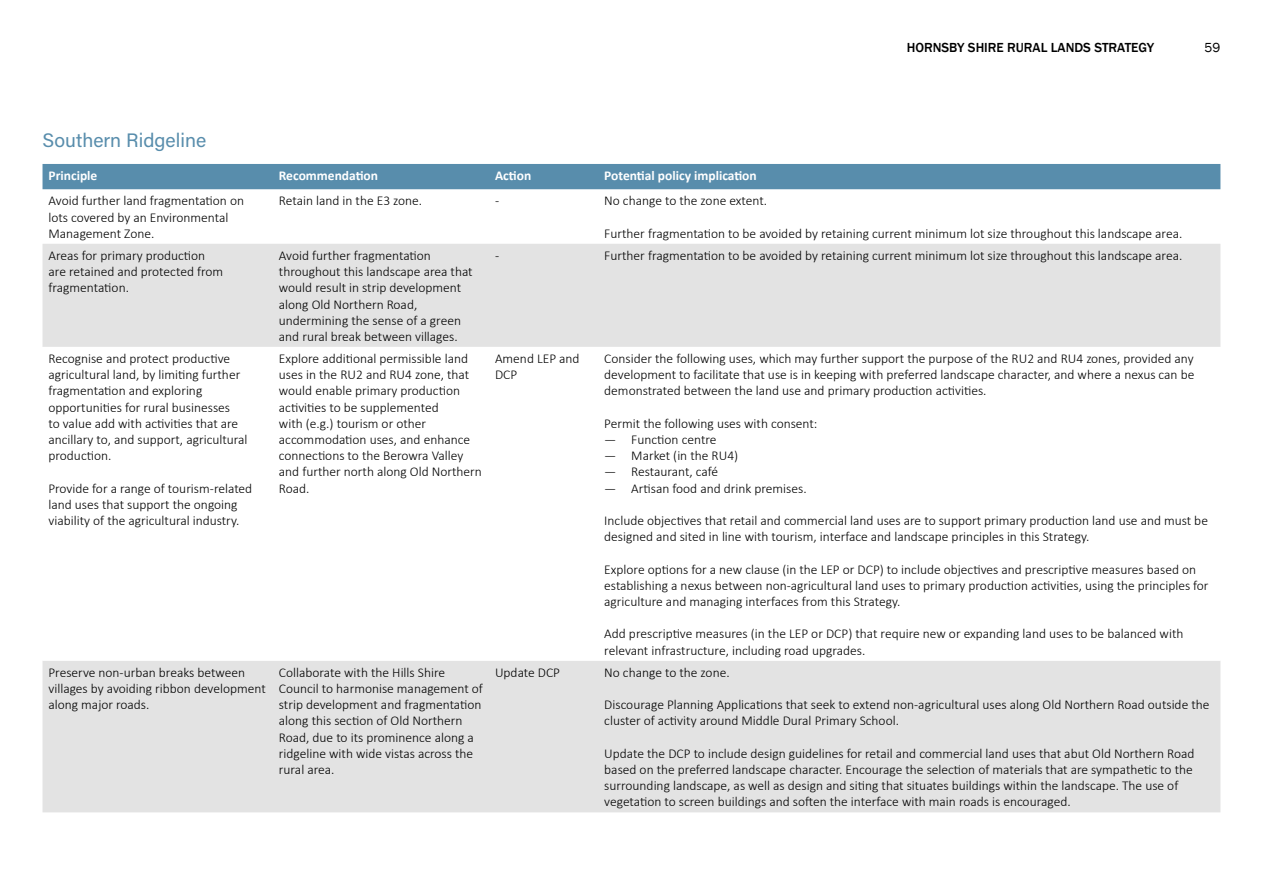
<style>
.page{position:relative;width:1263px;height:893px;background:#fff}
.page>*{position:absolute;margin:0;border:0;box-sizing:border-box;transform-origin:0 0}
.t1{font:19.5px "Acumin Variable Concept";color:#588dac}
.t2{font:300 13.5px/16.2px "Calibri";color:#000}
.t3{font:700 13.5px "Calibri";color:#fff}
.t4{font:500 13.5px "Franklin Gothic";color:#000}
.t5{font:13.5px "Franklin Gothic";color:#000}
</style>
<div class="page">
<div style="left:43px;top:164px;width:1177px;height:25px;background:#588dac"></div>
<div style="left:43px;top:244px;width:1177px;height:568px;background:#e3e3e3"></div>
<div style="left:489px;top:244px;width:731px;height:103px;background:#e3e3e3"></div>
<svg style="left:43px;top:347px;width:1177px;height:314px"></svg>
<h1 class="t1" style="left:43px;top:127px;width:165px">Southern Ridgeline</h1>
<p class="t4" style="left:907px;top:39px;width:249px">HORNSBY SHIRE RURAL LANDS STRATEGY</p>
<p class="t5" style="left:1204px;top:39px;width:17px">59</p>
<p class="t3" style="left:49px;top:166px;width:50px">Principle</p>
<p class="t3" style="left:279px;top:166px;width:101px">Recommendation</p>
<p class="t3" style="left:495px;top:166px;width:38px">Action</p>
<p class="t3" style="left:604px;top:166px;width:154px">Potential policy implication</p>
<p class="t2" style="left:49px;top:193px;width:197px">Avoid further land fragmentation on lots covered by an Environmental<br>Management Zone.</p>
<p class="t2" style="left:279px;top:193px;width:145px">Retain land in the E3 zone.</p>
<p class="t2" style="left:495px;top:193px;width:6px">-</p>
<p class="t2" style="left:604px;top:193px;width:164px">No change to the zone extent.</p>
<p class="t2" style="left:604px;top:225px;width:580px">Further fragmentation to be avoided by retaining current minimum lot size throughout this landscape area.</p>
<p class="t2" style="left:49px;top:247px;width:176px">Areas for primary production are retained and protected from fragmentation.</p>
<p class="t2" style="left:279px;top:247px;width:195px">Avoid further fragmentation throughout this landscape area that would result in strip development along Old Northern Road, undermining the sense of a green and rural break between villages.</p>
<p class="t2" style="left:495px;top:247px;width:6px">-</p>
<p class="t2" style="left:604px;top:247px;width:580px">Further fragmentation to be avoided by retaining current minimum lot size throughout this landscape area.</p>
<p class="t2" style="left:49px;top:350px;width:200px">Recognise and protect productive agricultural land, by limiting further fragmentation and exploring opportunities for rural businesses<br>to value add with activities that are ancillary to, and support, agricultural production.</p>
<p class="t2" style="left:49px;top:480px;width:205px">Provide for a range of tourism-related land uses that support the ongoing viability of the agricultural industry.</p>
<p class="t2" style="left:279px;top:350px;width:204px">Explore additional permissible land uses in the RU2 and RU4 zone, that would enable primary production activities to be supplemented<br>with (e.g.) tourism or other accommodation uses, and enhance connections to the Berowra Valley and further north along Old Northern<br>Road.</p>
<p class="t2" style="left:495px;top:350px;width:86px">Amend LEP and<br>DCP</p>
<p class="t2" style="left:604px;top:350px;width:591px;text-align:justify">Consider the following uses, which may further support the purpose of the RU2 and RU4 zones, provided any development to facilitate that use is in keeping with preferred landscape character, and where a nexus can be demonstrated between the land use and primary production activities.</p>
<p class="t2" style="left:604px;top:415px;width:215px">Permit the following uses with consent: ― Function centre<br>― Market (in the RU4)<br>― Restaurant, café<br>― Artisan food and drink premises.</p>
<p class="t2" style="left:604px;top:512px;width:605px">Include objectives that retail and commercial land uses are to support primary production land use and must be designed and sited in line with tourism, interface and landscape principles in this Strategy.</p>
<p class="t2" style="left:604px;top:561px;width:606px">Explore options for a new clause (in the LEP or DCP) to include objectives and prescriptive measures based on establishing a nexus between non-agricultural land uses to primary production activities, using the principles for agriculture and managing interfaces from this Strategy.</p>
<p class="t2" style="left:604px;top:626px;width:581px">Add prescriptive measures (in the LEP or DCP) that require new or expanding land uses to be balanced with relevant infrastructure, including road upgrades.</p>
<p class="t2" style="left:49px;top:664px;width:219px">Preserve non-urban breaks between villages by avoiding ribbon development along major roads.</p>
<p class="t2" style="left:279px;top:664px;width:206px">Collaborate with the Hills Shire<br>Council to harmonise management of strip development and fragmentation along this section of Old Northern<br>Road, due to its prominence along a ridgeline with wide vistas across the rural area.</p>
<p class="t2" style="left:495px;top:664px;width:67px">Update DCP</p>
<p class="t2" style="left:604px;top:664px;width:127px">No change to the zone.</p>
<p class="t2" style="left:604px;top:696px;width:607px">Discourage Planning Applications that seek to extend non-agricultural uses along Old Northern Road outside the cluster of activity around Middle Dural Primary School.</p>
<p class="t2" style="left:604px;top:745px;width:592px">Update the DCP to include design guidelines for retail and commercial land uses that abut Old Northern Road based on the preferred landscape character. Encourage the selection of materials that are sympathetic to the surrounding landscape, as well as design and siting that situates buildings within the landscape. The use of vegetation to screen buildings and soften the interface with main roads is encouraged.</p>
</div>
